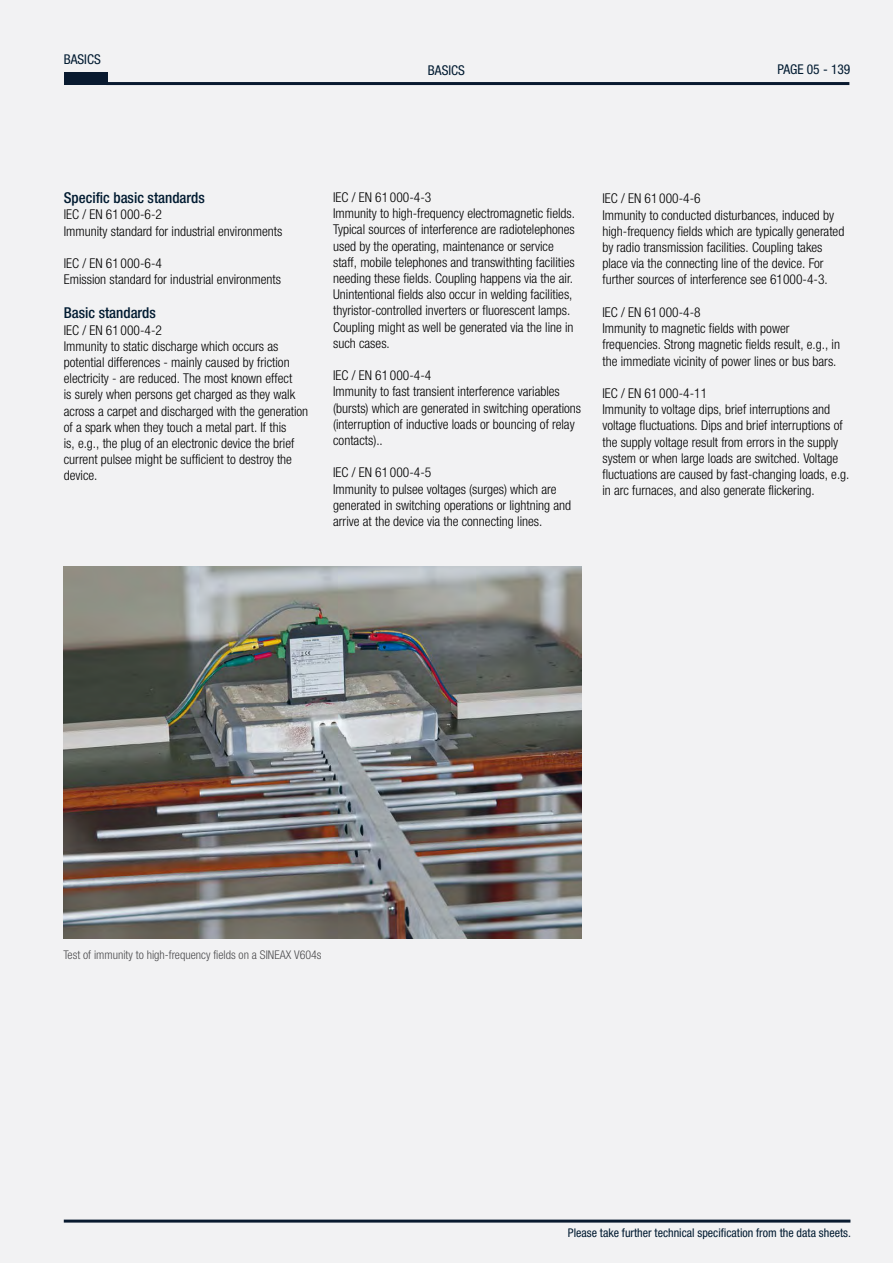
<style>
.page{position:relative;width:893px;height:1263px;background:#f2f2f3}
.page>*{position:absolute;margin:0;border:0;box-sizing:border-box;transform-origin:0 0}
.t1{font:500 condensed 15px "Helvetica Neue LTW1 G";color:#001a30}
.t2{font:300 condensed 13.5px/16.2px "Helvetica Neue LTW1 G";color:#000}
.t3{font:condensed 13.5px "Helvetica Neue LTW1 G";color:#001a30}
.t4{font:condensed 12px "Helvetica Neue LTW1 G";color:#001a30}
.t5{font:300 condensed 12px "Helvetica Neue LTW1 G";color:#4b4b4d}
</style>
<div class="page">
<hr style="left:106px;top:82px;width:743px;height:3px;background:#091a2f">
<hr style="left:64px;top:1219px;width:786px;height:3px;background:#091a2f">
<div style="left:64px;top:72px;width:44px;height:13px;background:#091a2f"></div>
<img style="left:63px;top:566px;width:518px;height:373px">
<p class="t3" style="left:64px;top:51px;width:39px">BASICS</p>
<p class="t3" style="left:428px;top:62px;width:39px">BASICS</p>
<p class="t3" style="left:777px;top:62px;width:75px">PAGE 05 - 139</p>
<p class="t1" style="left:64px;top:189px;width:142px">Specific basic standards</p>
<p class="t2" style="left:64px;top:207px;width:220px">IEC / EN 61 000-6-2<br>Immunity standard for industrial environments</p>
<p class="t2" style="left:64px;top:255px;width:219px">IEC / EN 61 000-6-4<br>Emission standard for industrial environments</p>
<p class="t1" style="left:64px;top:304px;width:94px">Basic standards</p>
<p class="t2" style="left:64px;top:322px;width:246px">IEC / EN 61 000-4-2<br>Immunity to static discharge which occurs as potential differences - mainly caused by friction electricity - are reduced. The most known effect<br>is surely when persons get charged as they walk across a carpet and discharged with the generation of a spark when they touch a metal part. If this<br>is, e.g., the plug of an electronic device the brief current pulsee might be sufficient to destroy the device.</p>
<p class="t2" style="left:333px;top:189px;width:243px">IEC / EN 61 000-4-3<br>Immunity to high-frequency electromagnetic fields.<br>Typical sources of interference are radiotelephones used by the operating, maintenance or service staff, mobile telephones and transwithting facilities needing these fields. Coupling happens via the air.<br>Unintentional fields also occur in welding facilities, thyristor-controlled inverters or fluorescent lamps.<br>Coupling might as well be generated via the line in such cases.</p>
<p class="t2" style="left:333px;top:367px;width:250px">IEC / EN 61 000-4-4<br>Immunity to fast transient interference variables (bursts) which are generated in switching operations (interruption of inductive loads or bouncing of relay contacts)..</p>
<p class="t2" style="left:333px;top:465px;width:240px">IEC / EN 61 000-4-5<br>Immunity to pulsee voltages (surges) which are generated in switching operations or lightning and arrive at the device via the connecting lines.</p>
<p class="t2" style="left:602px;top:191px;width:243px">IEC / EN 61 000-4-6<br>Immunity to conducted disturbances, induced by high-frequency fields which are typically generated by radio transmission facilities. Coupling takes place via the connecting line of the device. For further sources of interference see 61000-4-3.</p>
<p class="t2" style="left:602px;top:304px;width:239px">IEC / EN 61 000-4-8<br>Immunity to magnetic fields with power frequencies. Strong magnetic fields result, e.g., in the immediate vicinity of power lines or bus bars.</p>
<p class="t2" style="left:602px;top:385px;width:249px">IEC / EN 61 000-4-11<br>Immunity to voltage dips, brief interruptions and voltage fluctuations. Dips and brief interruptions of the supply voltage result from errors in the supply system or when large loads are switched. Voltage fluctuations are caused by fast-changing loads, e.g. in arc furnaces, and also generate flickering.</p>
<p class="t5" style="left:63px;top:948px;width:260px">Test of immunity to high-frequency fields on a SINEAX V604s</p>
<p class="t4" style="left:568px;top:1226px;width:284px">Please take further technical specification from the data sheets.</p>
</div>
